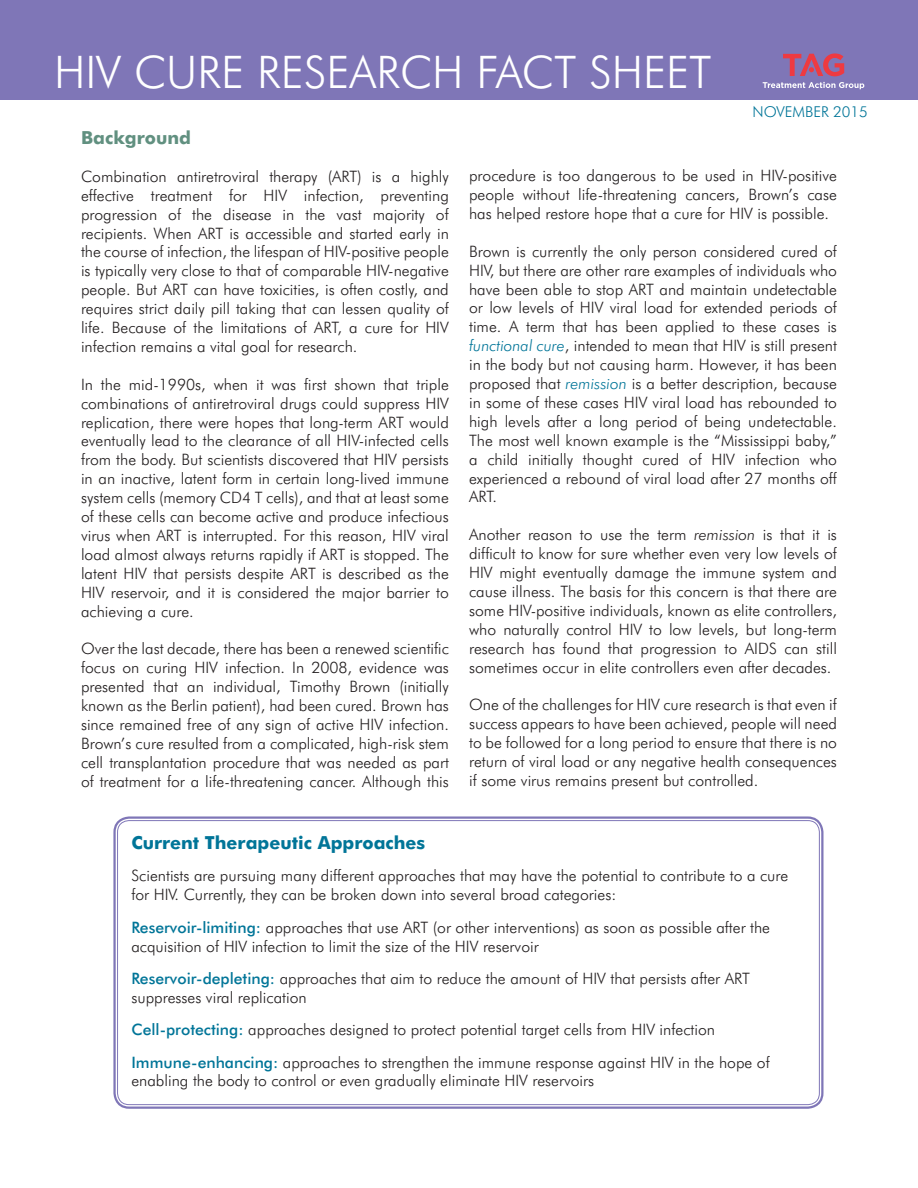
<style>
.page{position:relative;width:918px;height:1188px;background:#fff}
.page>*{position:absolute;margin:0;border:0;box-sizing:border-box;transform-origin:0 0}
.t1{font:300 45px "Futura BT";color:#fff}
.t2{font:700 18px "Futura BT";color:#007598}
.t3{font:700 18px "Futura BT";color:#619080}
.t4{font:300 15.75px/18.9px "Futura BT";color:#231f20;text-align:justify}
.t5{font:300 15px "Futura BT";color:#007598}
.s1{font-style:italic;color:#007598}
.s2{font-style:italic}
.s3{font-weight:500;color:#007598}
</style>
<div class="page">
<div style="left:0;top:0;width:918px;height:99px;background:#7f76b7"></div>
<svg style="left:783px;top:53px;width:61px;height:23px"></svg>
<svg style="left:763px;top:82px;width:101px;height:7px"></svg>
<div style="left:113px;top:816px;width:711px;height:293px;border:2px solid #7f76b7;border-radius:15px"></div>
<h1 class="t1" style="left:54px;top:45px;width:659px">HIV CURE RESEARCH FACT SHEET</h1>
<p class="t5" style="left:753px;top:103px;width:117px">NOVEMBER 2015</p>
<p class="t3" style="left:81px;top:127px;width:112px">Background</p>
<p class="t4" style="left:81px;top:167px;width:369px">Combination antiretroviral therapy (ART) is a highly effective treatment for HIV infection, preventing progression of the disease in the vast majority of recipients. When ART is accessible and started early in the course of infection, the lifespan of HIV-positive people is typically very close to that of comparable HIV-negative people. But ART can have toxicities, is often costly, and requires strict daily pill taking that can lessen quality of life. Because of the limitations of ART, a cure for HIV infection remains a vital goal for research.</p>
<p class="t4" style="left:81px;top:375px;width:369px">In the mid-1990s, when it was first shown that triple combinations of antiretroviral drugs could suppress HIV replication, there were hopes that long-term ART would eventually lead to the clearance of all HIV-infected cells from the body. But scientists discovered that HIV persists in an inactive, latent form in certain long-lived immune system cells (memory CD4 T cells), and that at least some of these cells can become active and produce infectious virus when ART is interrupted. For this reason, HIV viral load almost always returns rapidly if ART is stopped. The latent HIV that persists despite ART is described as the HIV reservoir, and it is considered the major barrier to achieving a cure.</p>
<p class="t4" style="left:81px;top:639px;width:369px">Over the last decade, there has been a renewed scientific focus on curing HIV infection. In 2008, evidence was presented that an individual, Timothy Brown (initially known as the Berlin patient), had been cured. Brown has since remained free of any sign of active HIV infection.<br>Brown’s cure resulted from a complicated, high-risk stem cell transplantation procedure that was needed as part of treatment for a life-threatening cancer. Although this</p>
<p class="t4" style="left:469px;top:166px;width:369px">procedure is too dangerous to be used in HIV-positive people without life-threatening cancers, Brown’s case has helped restore hope that a cure for HIV is possible.</p>
<p class="t4" style="left:469px;top:242px;width:369px">Brown is currently the only person considered cured of HIV, but there are other rare examples of individuals who have been able to stop ART and maintain undetectable or low levels of HIV viral load for extended periods of time. A term that has been applied to these cases is <span class="s1">functional cure</span>, intended to mean that HIV is still present in the body but not causing harm. However, it has been proposed that <span class="s1">remission</span> is a better description, because in some of these cases HIV viral load has rebounded to high levels after a long period of being undetectable.<br>The most well known example is the “Mississippi baby,” a child initially thought cured of HIV infection who experienced a rebound of viral load after 27 months off ART.</p>
<p class="t4" style="left:469px;top:525px;width:369px">Another reason to use the term <span class="s2">remission</span> is that it is difficult to know for sure whether even very low levels of HIV might eventually damage the immune system and cause illness. The basis for this concern is that there are some HIV-positive individuals, known as elite controllers, who naturally control HIV to low levels, but long-term research has found that progression to AIDS can still sometimes occur in elite controllers even after decades.</p>
<p class="t4" style="left:469px;top:695px;width:369px">One of the challenges for HIV cure research is that even if success appears to have been achieved, people will need to be followed for a long period to ensure that there is no return of viral load or any negative health consequences if some virus remains present but controlled.</p>
<p class="t2" style="left:131px;top:832px;width:295px">Current Therapeutic Approaches</p>
<p class="t4" style="left:131px;top:866px;width:658px">Scientists are pursuing many different approaches that may have the potential to contribute to a cure for HIV. Currently, they can be broken down into several broad categories:</p>
<p class="t4" style="left:131px;top:917px;width:640px"><span class="s3">Reservoir-limiting:</span> approaches that use ART (or other interventions) as soon as possible after the acquisition of HIV infection to limit the size of the HIV reservoir</p>
<p class="t4" style="left:131px;top:969px;width:620px"><span class="s3">Reservoir-depleting:</span> approaches that aim to reduce the amount of HIV that persists after ART suppresses viral replication</p>
<p class="t4" style="left:131px;top:1013px;width:640px;line-height:32.4px"><span class="s3">Cell-protecting:</span> approaches designed to protect potential target cells from HIV infection<br><span class="s3">Immune-enhancing:</span> approaches to strengthen the immune response against HIV in the hope of</p>
<p class="t4" style="left:131px;top:1071px;width:464px">enabling the body to control or even gradually eliminate HIV reservoirs</p>
</div>
